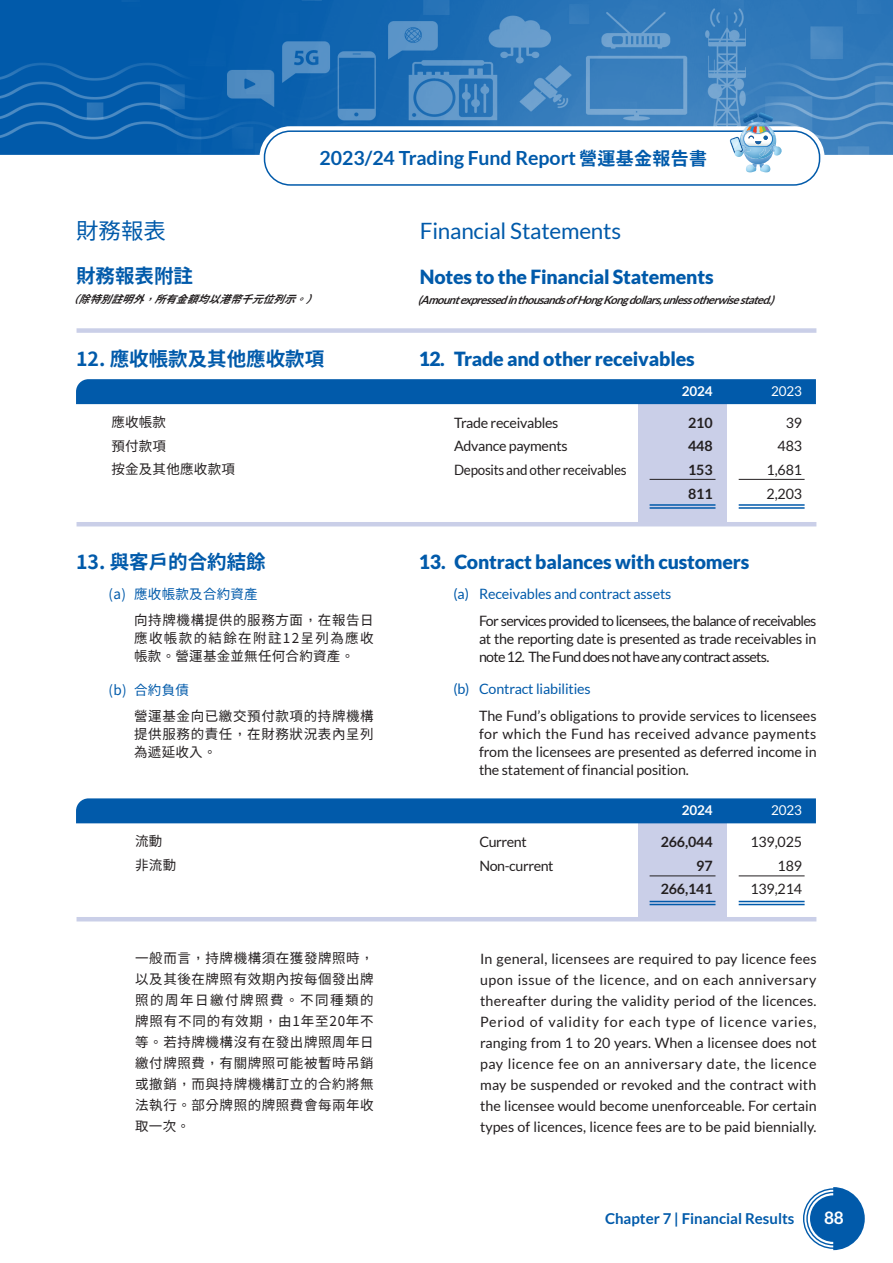
<style>
.page{position:relative;width:893px;height:1263px;background:#fff}
.page>*{position:absolute;margin:0;border:0;box-sizing:border-box;transform-origin:0 0}
.eBig{font:22.5px "Lato";letter-spacing:-.01em;color:#015aaa}
.中文大題{font:22.5px "Taipei Sans TC Beta";color:#015aaa}
.eBig-2{font:900 19.5px "Lato";letter-spacing:-.01em;color:#015aaa}
.t1{font:700 19.5px "Lato";color:#015aaa}
.中文大題-2{font:700 19.5px "Taipei Sans TC Beta";color:#015aaa}
.t2{font:700 17.25px "Lato";color:#fff}
.t3{font:700 15px "Lato";color:#015aaa}
.eng{font:14.25px/21px "Lato";letter-spacing:-.02em;color:#231f20;text-align:justify}
.eng-2{font:14.25px "Lato";letter-spacing:-.01em;color:#015aaa}
.eng-3{font:700 14.25px "Lato";letter-spacing:-.01em;color:#231f20}
.eng-4{font:14.25px "Lato";letter-spacing:-.02em;color:#231f20;scale:.94 1}
.中文大題-3{font:13.5px/21px "Taipei Sans TC Beta";letter-spacing:.045em;color:#231f20;text-align:justify}
.小題{font:13.5px "Taipei Sans TC Beta";letter-spacing:.02em;color:#231f20}
.中文大題-4{font:13.5px "Taipei Sans TC Beta";letter-spacing:.02em;color:#015aaa}
.t4{font:700 13.5px "Lato";letter-spacing:-.01em;color:#fff}
.t5{font:13.5px "Lato";letter-spacing:-.01em;color:#fff}
.t6{font:italic 700 11.25px "Lato";color:#231f20}
.t7{font:italic 700 10.5px "Taipei Sans TC Beta";color:#231f20}
.s1{font-family:"Taipei Sans TC Beta";font-size:18px}
</style>
<div class="page">
<img style="left:0;top:0;width:893px;height:155px">
<svg style="left:803px;top:1187px;width:62px;height:63px"></svg>
<div style="left:260px;top:126px;width:564px;height:64px;background:#fff;border-radius:31px"></div>
<div style="left:264px;top:130px;width:556px;height:56px;border:2px solid #015aaa;border-radius:26px"></div>
<img style="left:743px;top:112px;width:30px;height:1px">
<svg style="left:731px;top:113px;width:52px;height:59px"></svg>
<div style="left:77px;top:328px;width:739px;height:5px;background:#cacfe8"></div>
<div style="left:638px;top:390px;width:89px;height:132px;background:#cacfe8"></div>
<div style="left:638px;top:809px;width:89px;height:108px;background:#cacfe8"></div>
<div style="left:76px;top:379px;width:740px;height:25px;background:#015aaa"></div>
<div style="left:76px;top:798px;width:740px;height:25px;background:#015aaa"></div>
<hr style="left:77px;top:522px;width:739px;height:4px;background:#cacfe8">
<hr style="left:77px;top:917px;width:739px;height:4px;background:#cacfe8">
<hr style="left:739px;top:479px;width:66px;height:1px;background:#231f20">
<hr style="left:739px;top:504px;width:66px;height:2px;background:#015aaa">
<hr style="left:739px;top:507px;width:66px;height:2px;background:#015aaa">
<hr style="left:739px;top:875px;width:66px;height:1px;background:#231f20">
<hr style="left:739px;top:901px;width:66px;height:1px;background:#015aaa">
<hr style="left:739px;top:904px;width:66px;height:1px;background:#015aaa">
<hr style="left:650px;top:479px;width:65px;height:1px;background:#231f20">
<hr style="left:650px;top:504px;width:65px;height:2px;background:#015aaa">
<hr style="left:650px;top:507px;width:65px;height:2px;background:#015aaa">
<hr style="left:650px;top:875px;width:65px;height:1px;background:#231f20">
<hr style="left:650px;top:901px;width:65px;height:1px;background:#015aaa">
<hr style="left:650px;top:904px;width:65px;height:1px;background:#015aaa">
<p class="中文大題" style="left:76px;top:218px;width:92px">財務報表</p>
<p class="中文大題-2" style="left:76px;top:264px;width:119px">財務報表附註</p>
<h2 class="t1" style="left:320px;top:146px;width:389px">2023/24 Trading Fund Report <span class="s1">營運基金報告書</span></h2>
<p class="eBig" style="left:420px;top:218px;width:203px">Financial Statements</p>
<p class="eBig-2" style="left:420px;top:266px;width:295px">Notes to the Financial Statements</p>
<p class="t7" style="left:68px;top:294px;width:259px">（除特別註明外，所有金額均以港幣千元位列示。）</p>
<p class="t6" style="left:418px;top:293px;width:362px">(AmountexpressedinthousandsofHongKongdollars,unlessotherwisestated.)</p>
<p class="中文大題-2" style="left:76px;top:348px;width:250px">12. 應收帳款及其他應收款項</p>
<p class="eBig-2" style="left:419px;top:348px;width:277px">12. Trade and other receivables</p>
<p class="小題" style="left:111px;top:415px;width:56px">應收帳款</p>
<p class="小題" style="left:111px;top:438px;width:56px">預付款項</p>
<p class="小題" style="left:111px;top:462px;width:125px">按金及其他應收款項</p>
<p class="eng" style="left:454px;top:412px;width:106px">Trade receivables</p>
<p class="eng" style="left:454px;top:436px;width:115px">Advance payments</p>
<p class="eng-4" style="left:454px;top:462px;width:185px">Deposits and other receivables</p>
<p class="t4" style="left:682px;top:383px;width:32px">2024</p>
<p class="eng-3" style="left:688px;top:414px;width:26px">210</p>
<p class="eng-3" style="left:688px;top:438px;width:26px">448</p>
<p class="eng-3" style="left:688px;top:462px;width:26px">153</p>
<p class="eng-3" style="left:688px;top:485px;width:26px">811</p>
<p class="t5" style="left:771px;top:383px;width:32px">2023</p>
<p class="eng" style="left:786px;top:412px;width:18px">39</p>
<p class="eng" style="left:778px;top:436px;width:26px">483</p>
<p class="eng" style="left:767px;top:459px;width:37px">1,681</p>
<p class="eng" style="left:767px;top:483px;width:37px">2,203</p>
<p class="中文大題-2" style="left:76px;top:551px;width:191px">13. 與客戶的合約結餘</p>
<p class="eBig-2" style="left:419px;top:551px;width:332px">13. Contract balances with customers</p>
<p class="中文大題-4" style="left:109px;top:586px;width:151px">(a) 應收帳款及合約資產</p>
<p class="中文大題-3" style="left:134px;top:611px;width:241px;line-height:18px">向持牌機構提供的服務方面，在報告日應收帳款的結餘在附註12呈列為應收帳款。營運基金並無任何合約資產。</p>
<p class="eng-2" style="left:453px;top:586px;width:219px">(a) Receivables and contract assets</p>
<p class="eng" style="left:479px;top:611px;width:339px;line-height:18px">For services provided to licensees, the balance of receivables at the reporting date is presented as trade receivables in note 12. The Fund does not have any contract assets.</p>
<p class="中文大題-4" style="left:109px;top:682px;width:82px">(b) 合約負債</p>
<p class="中文大題-3" style="left:134px;top:707px;width:241px;line-height:18px">營運基金向已繳交預付款項的持牌機構提供服務的責任，在財務狀況表內呈列為遞延收入。</p>
<p class="小題" style="left:135px;top:834px;width:29px">流動</p>
<p class="小題" style="left:135px;top:857px;width:43px">非流動</p>
<p class="eng-2" style="left:453px;top:681px;width:139px">(b) Contract liabilities</p>
<p class="eng" style="left:479px;top:706px;width:339px;line-height:18px">The Fund’s obligations to provide services to licensees for which the Fund has received advance payments from the licensees are presented as deferred income in the statement of financial position.</p>
<p class="eng" style="left:479px;top:831px;width:49px">Current</p>
<p class="eng" style="left:479px;top:855px;width:76px">Non-current</p>
<p class="t4" style="left:682px;top:802px;width:32px">2024</p>
<p class="eng-3" style="left:661px;top:834px;width:53px">266,044</p>
<p class="eng-3" style="left:696px;top:857px;width:18px">97</p>
<p class="eng-3" style="left:661px;top:881px;width:53px">266,141</p>
<p class="t5" style="left:771px;top:802px;width:32px">2023</p>
<p class="eng" style="left:750px;top:831px;width:53px">139,025</p>
<p class="eng" style="left:778px;top:855px;width:26px">189</p>
<p class="eng" style="left:750px;top:878px;width:53px">139,214</p>
<p class="中文大題-3" style="left:135px;top:948px;width:240px">一般而言，持牌機構須在獲發牌照時，以及其後在牌照有效期內按每個發出牌照的周年日繳付牌照費。不同種類的牌照有不同的有效期，由1年至20年不等。若持牌機構沒有在發出牌照周年日繳付牌照費，有關牌照可能被暫時吊銷或撤銷，而與持牌機構訂立的合約將無法執行。部分牌照的牌照費會每兩年收取一次。</p>
<p class="eng" style="left:480px;top:948px;width:338px">In general, licensees are required to pay licence fees upon issue of the licence, and on each anniversary thereafter during the validity period of the licences.<br>Period of validity for each type of licence varies, ranging from 1 to 20 years. When a licensee does not pay licence fee on an anniversary date, the licence may be suspended or revoked and the contract with the licensee would become unenforceable. For certain types of licences, licence fees are to be paid biennially.</p>
<p class="t3" style="left:605px;top:1210px;width:191px">Chapter 7 | Financial Results</p>
<p class="t2" style="left:824px;top:1207px;width:21px">88</p>
</div>
